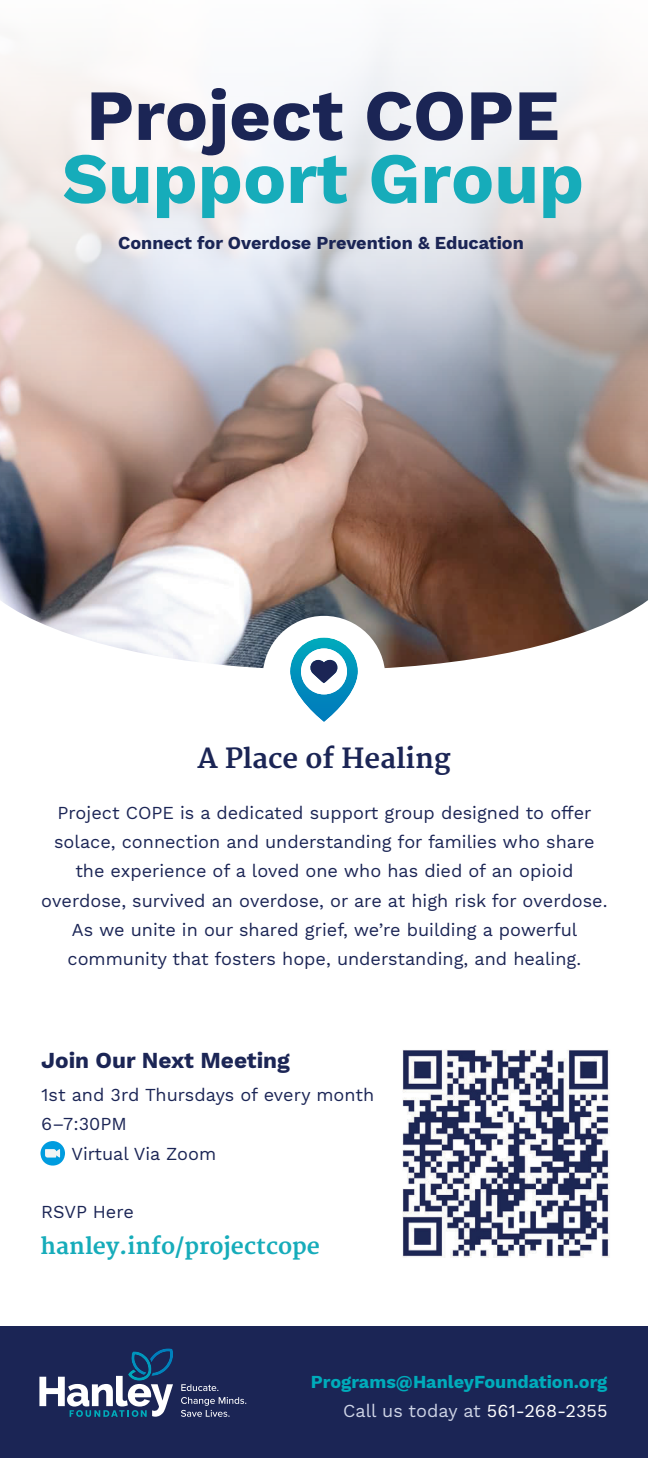
<style>
.page{position:relative;width:648px;height:1458px;background:#fff}
.page>*{position:absolute;margin:0;border:0;box-sizing:border-box;transform-origin:0 0}
.t1{font:700 72px "Work Sans";color:#16acba}
.t2{font:700 72px "Work Sans";color:#1b2555}
.t3{font:700 27px "Merriweather";color:#1b2555}
.t4{font:700 22.5px "Merriweather";color:#16acba}
.t5{font:700 22.5px "Work Sans";color:#1b2555}
.t6{font:18px/29.2px "Work Sans";color:#1b2555;text-align:center}
.t7{font:700 18px/29.2px "Work Sans";color:#00acbb;text-align:right}
.t8{font:700 18px "Work Sans";color:#1b2555}
.s1{font-weight:400;color:#ced4e6}
.s2{font-weight:400;color:#fff}
</style>
<div class="page">
<img style="left:0;top:528px;width:648px;height:140px">
<svg style="left:0;top:47px;width:648px;height:481px"></svg>
<div style="left:263px;top:616px;width:122px;height:122px;background:#fff;border-radius:50%"></div>
<svg style="left:290px;top:638px;width:68px;height:84px"></svg>
<img style="left:402px;top:1049px;width:208px;height:209px">
<svg style="left:40px;top:1141px;width:25px;height:25px"></svg>
<div style="left:0;top:1326px;width:648px;height:132px;background:#1b2555"></div>
<svg style="left:39px;top:1348px;width:134px;height:69px"></svg>
<svg style="left:181px;top:1384px;width:37px;height:7px"></svg>
<svg style="left:181px;top:1397px;width:65px;height:20px"></svg>
<h1 class="t2" style="left:86px;top:88px;width:475px">Project COPE</h1>
<h1 class="t1" style="left:62px;top:151px;width:524px">Support Group</h1>
<p class="t8" style="left:118px;top:236px;width:407px">Connect for Overdose Prevention &amp; Education</p>
<h2 class="t3" style="left:198px;top:746px;width:254px">A Place of Healing</h2>
<p class="t6" style="left:41px;top:800px;width:568px">Project COPE is a dedicated support group designed to offer solace, connection and understanding for families who share the experience of a loved one who has died of an opioid overdose, survived an overdose, or are at high risk for overdose.<br>As we unite in our shared grief, we’re building a powerful community that fosters hope, understanding, and healing.</p>
<p class="t5" style="left:41px;top:1052px;width:250px">Join Our Next Meeting</p>
<p class="t6" style="left:41px;top:1082px;width:334px">1st and 3rd Thursdays of every month</p>
<p class="t6" style="left:41px;top:1111px;width:87px">6–7:30PM</p>
<p class="t6" style="left:71px;top:1140px;width:146px">Virtual Via Zoom</p>
<p class="t6" style="left:41px;top:1199px;width:94px">RSVP Here</p>
<p class="t4" style="left:41px;top:1235px;width:281px">hanley.info/projectcope</p>
<p class="t7" style="left:311px;top:1369px;width:298px">Programs@HanleyFoundation.org<br><span class="s1">Call us today at</span> <span class="s2">561-268-2355</span></p>
</div>
